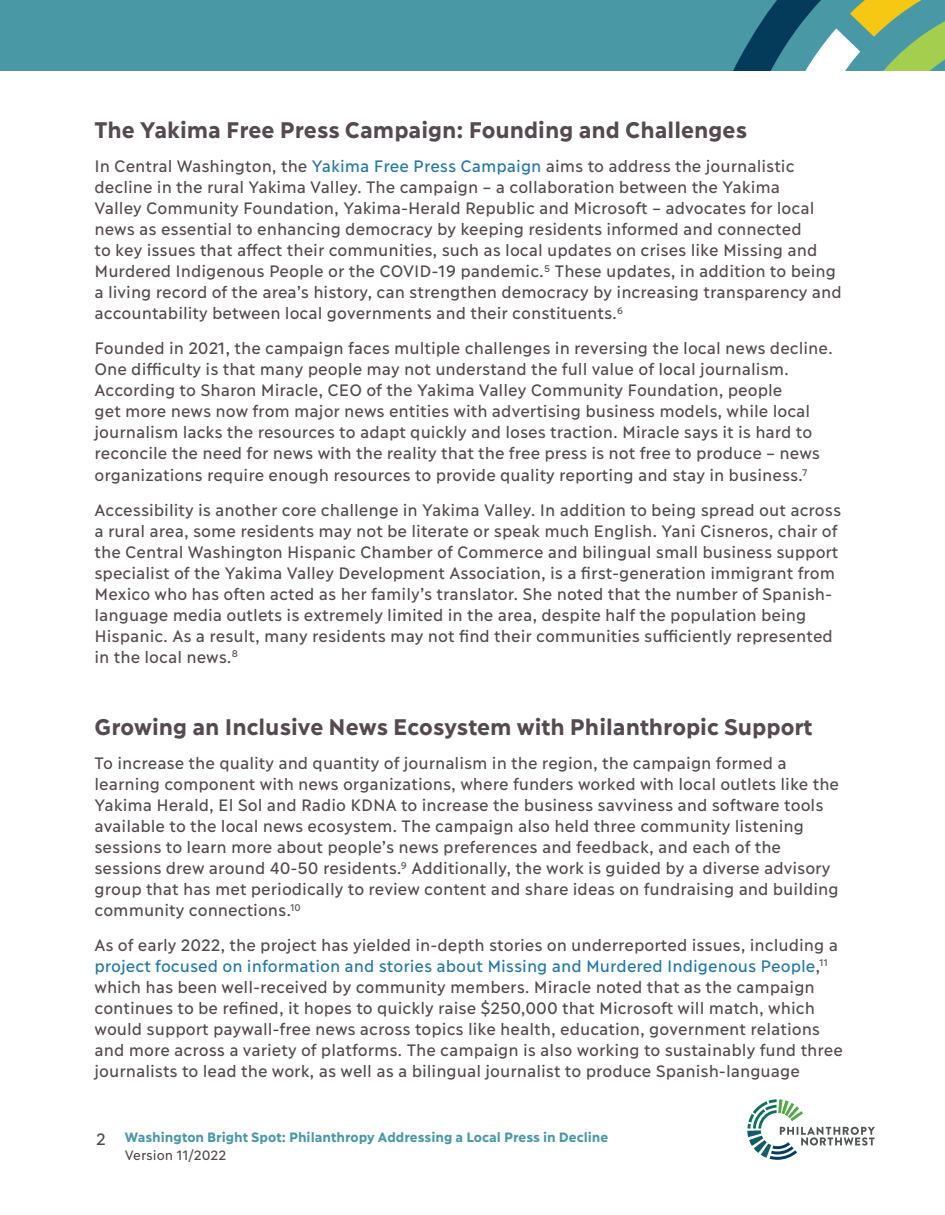
<style>
.page{position:relative;width:945px;height:1215px;background:#fff}
.page>*{position:absolute;margin:0;border:0;box-sizing:border-box;transform-origin:0 0}
.body{font:700 22.5px "Ilisarniq";color:#544a50}
.body-2{font:16.5px/21px "Ilisarniq";color:#544a50}
.body-3{font:700 13.5px/18px "Ilisarniq";color:#4998a6}
.t1{font:700 12px "Ilisarniq";color:#4998a6}
.t2{font:12px "Ilisarniq";color:#544a50}
.s1{color:#2376a6}
.s2{font-weight:400;color:#544a50}
</style>
<div class="page">
<div style="left:0;top:0;width:945px;height:70px;background:#4998a6"></div>
<svg style="left:733px;top:0;width:212px;height:70px"></svg>
<svg style="left:747px;top:1099px;width:128px;height:61px"></svg>
<p class="body" style="left:94px;top:112px;width:654px">The Yakima Free Press Campaign: Founding and Challenges</p>
<p class="body-2" style="left:94px;top:155px;width:749px">In Central Washington, the <span class="s1">Yakima Free Press Campaign</span> aims to address the journalistic decline in the rural Yakima Valley. The campaign – a collaboration between the Yakima<br>Valley Community Foundation, Yakima-Herald Republic and Microsoft – advocates for local news as essential to enhancing democracy by keeping residents informed and connected<br>to key issues that affect their communities, such as local updates on crises like Missing and Murdered Indigenous People or the COVID-19 pandemic.<sup>5</sup> These updates, in addition to being a living record of the area’s history, can strengthen democracy by increasing transparency and accountability between local governments and their constituents.<sup>6</sup></p>
<p class="body-2" style="left:94px;top:337px;width:740px">Founded in 2021, the campaign faces multiple challenges in reversing the local news decline.<br>One difficulty is that many people may not understand the full value of local journalism.<br>According to Sharon Miracle, CEO of the Yakima Valley Community Foundation, people<br>get more news now from major news entities with advertising business models, while local journalism lacks the resources to adapt quickly and loses traction. Miracle says it is hard to reconcile the need for news with the reality that the free press is not free to produce – news</p>
<p class="body-2" style="left:94px;top:464px;width:715px">organizations require enough resources to provide quality reporting and stay in business.<sup>7</sup></p>
<p class="body-2" style="left:94px;top:499px;width:748px">Accessibility is another core challenge in Yakima Valley. In addition to being spread out across a rural area, some residents may not be literate or speak much English. Yani Cisneros, chair of the Central Washington Hispanic Chamber of Commerce and bilingual small business support specialist of the Yakima Valley Development Association, is a first-generation immigrant from Mexico who has often acted as her family’s translator. She noted that the number of Spanish&shy;language media outlets is extremely limited in the area, despite half the population being Hispanic. As a result, many residents may not find their communities sufficiently represented in the local news.<sup>8</sup></p>
<p class="body" style="left:94px;top:709px;width:719px">Growing an Inclusive News Ecosystem with Philanthropic Support</p>
<p class="body-2" style="left:94px;top:752px;width:746px">To increase the quality and quantity of journalism in the region, the campaign formed a learning component with news organizations, where funders worked with local outlets like the Yakima Herald, El Sol and Radio KDNA to increase the business savviness and software tools available to the local news ecosystem. The campaign also held three community listening sessions to learn more about people’s news preferences and feedback, and each of the sessions drew around 40-50 residents.<sup>9</sup> Additionally, the work is guided by a diverse advisory group that has met periodically to review content and share ideas on fundraising and building community connections.<sup>10</sup></p>
<p class="body-2" style="left:94px;top:934px;width:750px">As of early 2022, the project has yielded in-depth stories on underreported issues, including a <span class="s1">project focused on information and stories about Missing and Murdered Indigenous People</span>,<sup>11 </sup>which has been well-received by community members. Miracle noted that as the campaign continues to be refined, it hopes to quickly raise $250,000 that Microsoft will match, which would support paywall-free news across topics like health, education, government relations and more across a variety of platforms. The campaign is also working to sustainably fund three journalists to lead the work, as well as a bilingual journalist to produce Spanish-language</p>
<p class="body-3" style="left:125px;top:1128px;width:485px">Washington Bright Spot: Philanthropy Addressing a Local Press in Decline<br><span class="s2">Version 11/2022</span></p>
<p class="body-2" style="left:96px;top:1128px;width:11px">2</p>
<p class="t1" style="left:137px;top:1129px;width:591px">ALASKA BRIGHT SPOT: NAVIGATING ALASKA’S BUDGET CRISIS TO PRESERVE ESSENTIAL PROGRAMS</p>
<p class="t2" style="left:136px;top:1149px;width:90px">Version 9/2020</p>
</div>
